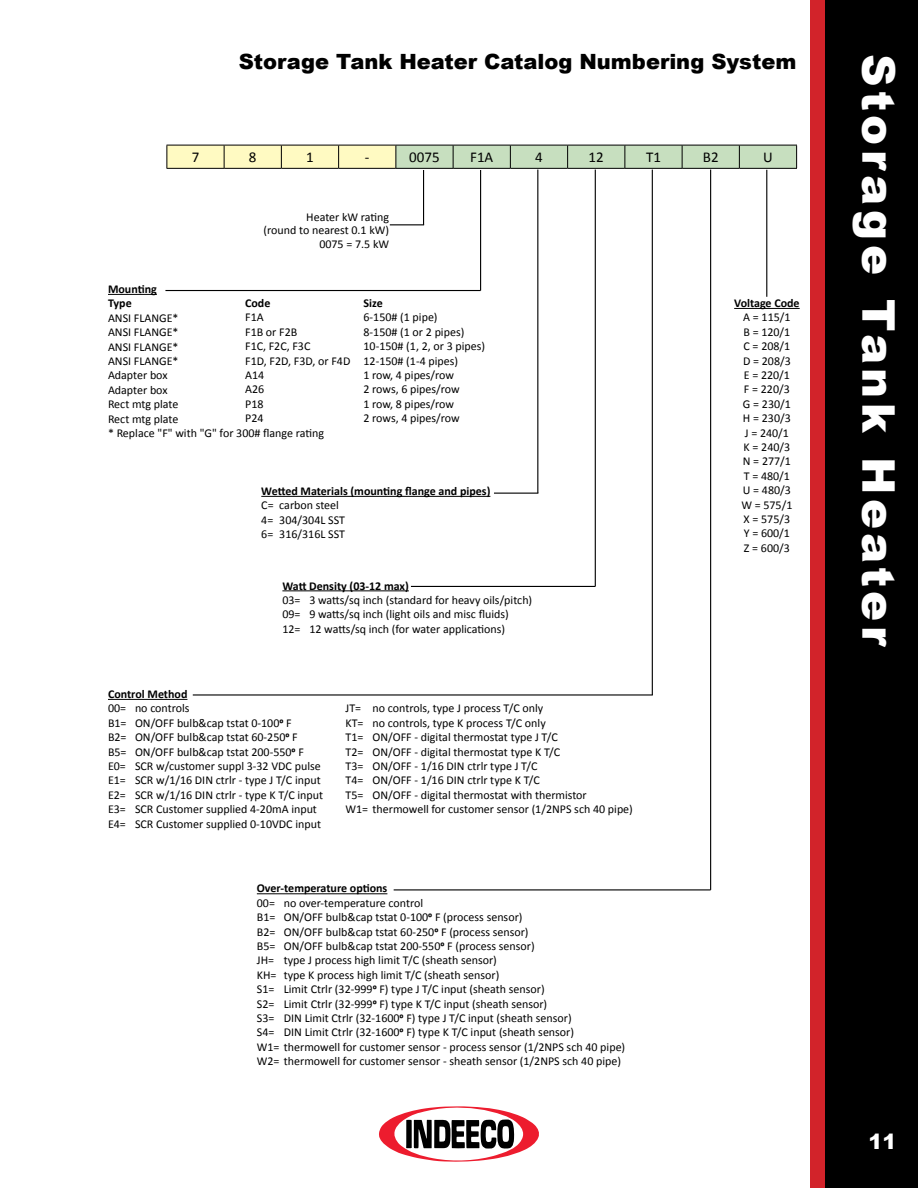
<style>
.page{position:relative;width:918px;height:1188px;background:#fff}
.page>*{position:absolute;margin:0;border:0;box-sizing:border-box;transform-origin:0 0}
.t1{font:900 45px "Arial";letter-spacing:.1em;color:#fff}
.t2{font:900 21px "Arial";color:#000}
.t3{font:900 21px "Arial";color:#fff}
.t4{font:15px "Calibri";color:#000}
.t5{font:12px/14.4px "Calibri";color:#000}
.t6{font:700 12px/14.4px "Calibri";color:#000}
.s1{font-weight:700}
</style>
<div class="page">
<div style="left:825px;top:0;width:93px;height:1188px;background:#000"></div>
<div style="left:810px;top:0;width:15px;height:1188px;background:#d2232a"></div>
<svg style="left:379px;top:1106px;width:160px;height:56px"></svg>
<hr style="left:166px;top:168px;width:58px;height:1px;background:#000">
<hr style="left:224px;top:168px;width:57px;height:1px;background:#000">
<hr style="left:281px;top:168px;width:58px;height:1px;background:#000">
<hr style="left:339px;top:168px;width:57px;height:1px;background:#000">
<svg style="left:166px;top:145px;width:631px;height:23px;background:#d0dcb6"></svg>
<hr style="left:396px;top:168px;width:57px;height:1px;background:#000">
<hr style="left:453px;top:168px;width:57px;height:1px;background:#000">
<hr style="left:510px;top:168px;width:58px;height:1px;background:#000">
<hr style="left:568px;top:168px;width:57px;height:1px;background:#000">
<hr style="left:625px;top:168px;width:57px;height:1px;background:#000">
<hr style="left:682px;top:168px;width:57px;height:1px;background:#000">
<hr style="left:739px;top:168px;width:58px;height:1px;background:#000">
<hr style="left:734px;top:308px;width:66px;height:1px;background:#000">
<hr style="left:108px;top:294px;width:49px;height:1px;background:#000">
<hr style="left:261px;top:496px;width:229px;height:1px;background:#000">
<hr style="left:282px;top:590px;width:127px;height:1px;background:#000">
<hr style="left:108px;top:699px;width:79px;height:1px;background:#000">
<hr style="left:257px;top:893px;width:130px;height:1px;background:#000">
<hr style="left:423px;top:170px;width:1px;height:55px;background:#000">
<hr style="left:390px;top:224px;width:34px;height:1px;background:#000">
<hr style="left:480px;top:170px;width:1px;height:121px;background:#000">
<hr style="left:165px;top:290px;width:316px;height:1px;background:#000">
<hr style="left:494px;top:493px;width:44px;height:1px;background:#000">
<hr style="left:537px;top:170px;width:1px;height:323px;background:#000">
<hr style="left:411px;top:586px;width:184px;height:1px;background:#000">
<hr style="left:595px;top:170px;width:1px;height:416px;background:#000">
<hr style="left:193px;top:694px;width:460px;height:2px;background:#000">
<hr style="left:652px;top:170px;width:1px;height:525px;background:#000">
<hr style="left:394px;top:889px;width:317px;height:1px;background:#000">
<hr style="left:710px;top:170px;width:1px;height:720px;background:#000">
<hr style="left:766px;top:170px;width:1px;height:127px;background:#000">
<h2 class="t2" style="left:239px;top:46px;width:559px">Storage Tank Heater Catalog Numbering System</h2>
<h1 class="t1" style="left:911px;top:54px;width:595px;rotate:90deg">Storage Tank Heater</h1>
<p class="t4" style="left:192px;top:148px;width:9px">7</p>
<p class="t4" style="left:249px;top:148px;width:9px">8</p>
<p class="t4" style="left:306px;top:148px;width:9px">1</p>
<p class="t4" style="left:365px;top:148px;width:6px">-</p>
<p class="t4" style="left:409px;top:148px;width:32px">0075</p>
<p class="t4" style="left:470px;top:148px;width:25px">F1A</p>
<p class="t4" style="left:535px;top:148px;width:9px">4</p>
<p class="t4" style="left:589px;top:148px;width:17px">12</p>
<p class="t4" style="left:646px;top:148px;width:16px">T1</p>
<p class="t4" style="left:703px;top:148px;width:17px">B2</p>
<p class="t4" style="left:763px;top:148px;width:11px">U</p>
<p class="t5" style="left:264px;top:210px;width:127px;line-height:13.5px;text-align:right">Heater kW rating<br>(round to nearest 0.1 kW)<br>0075 = 7.5 kW</p>
<p class="t6" style="left:108px;top:282px;width:50px">Mounting<br>Type</p>
<p class="t5" style="left:108px;top:311px;width:218px">ANSI FLANGE*<br>ANSI FLANGE*<br>ANSI FLANGE*<br>ANSI FLANGE*<br>Adapter box<br>Adapter box<br>Rect mtg plate<br>Rect mtg plate<br>* Replace "F" with "G" for 300# flange rating</p>
<p class="t6" style="left:734px;top:296px;width:67px">Voltage Code</p>
<p class="t5" style="left:741px;top:310px;width:53px">A = 115/1<br>B = 120/1<br>C = 208/1<br>D = 208/3<br>E = 220/1<br>F = 220/3<br>G = 230/1<br>H = 230/3<br>J = 240/1<br>K = 240/3<br>N = 277/1<br>T = 480/1<br>U = 480/3<br>W = 575/1<br>X = 575/3<br>Y = 600/1<br>Z = 600/3</p>
<p class="t6" style="left:245px;top:296px;width:27px">Code</p>
<p class="t5" style="left:245px;top:310px;width:107px">F1A<br>F1B or F2B<br>F1C, F2C, F3C<br>F1D, F2D, F3D, or F4D<br>A14<br>A26<br>P18<br>P24</p>
<p class="t6" style="left:364px;top:296px;width:21px">Size</p>
<p class="t5" style="left:364px;top:310px;width:123px">6-150# (1 pipe)<br>8-150# (1 or 2 pipes)<br>10-150# (1, 2, or 3 pipes)<br>12-150# (1-4 pipes)<br>1 row, 4 pipes/row<br>2 rows, 6 pipes/row<br>1 row, 8 pipes/row<br>2 rows, 4 pipes/row</p>
<p class="t6" style="left:261px;top:484px;width:231px">Wetted Materials (mounting flange and pipes)</p>
<p class="t5" style="left:261px;top:498px;width:85px">C= carbon steel<br>4= 304/304L SST<br>6= 316/316L SST</p>
<p class="t6" style="left:282px;top:578px;width:128px">Watt Density (03-12 max)</p>
<p class="t5" style="left:282px;top:593px;width:251px">03= 3 watts/sq inch (standard for heavy oils/pitch)<br>09= 9 watts/sq inch (light oils and misc fluids)<br>12= 12 watts/sq inch (for water applications)</p>
<p class="t6" style="left:108px;top:687px;width:81px">Control Method</p>
<p class="t5" style="left:108px;top:701px;width:217px">00= no controls<br>B1= ON/OFF bulb&amp;cap tstat 0-100<span class="s1">0</span> F<br>B2= ON/OFF bulb&amp;cap tstat 60-250<span class="s1">0</span> F<br>B5= ON/OFF bulb&amp;cap tstat 200-550<span class="s1">0</span> F E0= SCR w/customer suppl 3-32 VDC pulse E1= SCR w/1/16 DIN ctrlr - type J T/C input E2= SCR w/1/16 DIN ctrlr - type K T/C input E3= SCR Customer supplied 4-20mA input E4= SCR Customer supplied 0-10VDC input</p>
<p class="t5" style="left:346px;top:701px;width:289px">JT= no controls, type J process T/C only<br>KT= no controls, type K process T/C only<br>T1= ON/OFF - digital thermostat type J T/C<br>T2= ON/OFF - digital thermostat type K T/C<br>T3= ON/OFF - 1/16 DIN ctrlr type J T/C<br>T4= ON/OFF - 1/16 DIN ctrlr type K T/C<br>T5= ON/OFF - digital thermostat with thermistor<br>W1= thermowell for customer sensor (1/2NPS sch 40 pipe)</p>
<p class="t6" style="left:257px;top:881px;width:132px">Over-temperature options</p>
<p class="t5" style="left:257px;top:896px;width:370px">00= no over-temperature control<br>B1= ON/OFF bulb&amp;cap tstat 0-100<span class="s1">0</span> F (process sensor)<br>B2= ON/OFF bulb&amp;cap tstat 60-250<span class="s1">0</span> F (process sensor)<br>B5= ON/OFF bulb&amp;cap tstat 200-550<span class="s1">0</span> F (process sensor)<br>JH= type J process high limit T/C (sheath sensor)<br>KH= type K process high limit T/C (sheath sensor)<br>S1= Limit Ctrlr (32-999<span class="s1">0</span> F) type J T/C input (sheath sensor)<br>S2= Limit Ctrlr (32-999<span class="s1">0</span> F) type K T/C input (sheath sensor)<br>S3= DIN Limit Ctrlr (32-1600<span class="s1">0</span> F) type J T/C input (sheath sensor)<br>S4= DIN Limit Ctrlr (32-1600<span class="s1">0</span> F) type K T/C input (sheath sensor)<br>W1= thermowell for customer sensor - process sensor (1/2NPS sch 40 pipe)<br>W2= thermowell for customer sensor - sheath sensor (1/2NPS sch 40 pipe)</p>
<h2 class="t3" style="left:868px;top:1126px;width:30px">11</h2>
</div>
